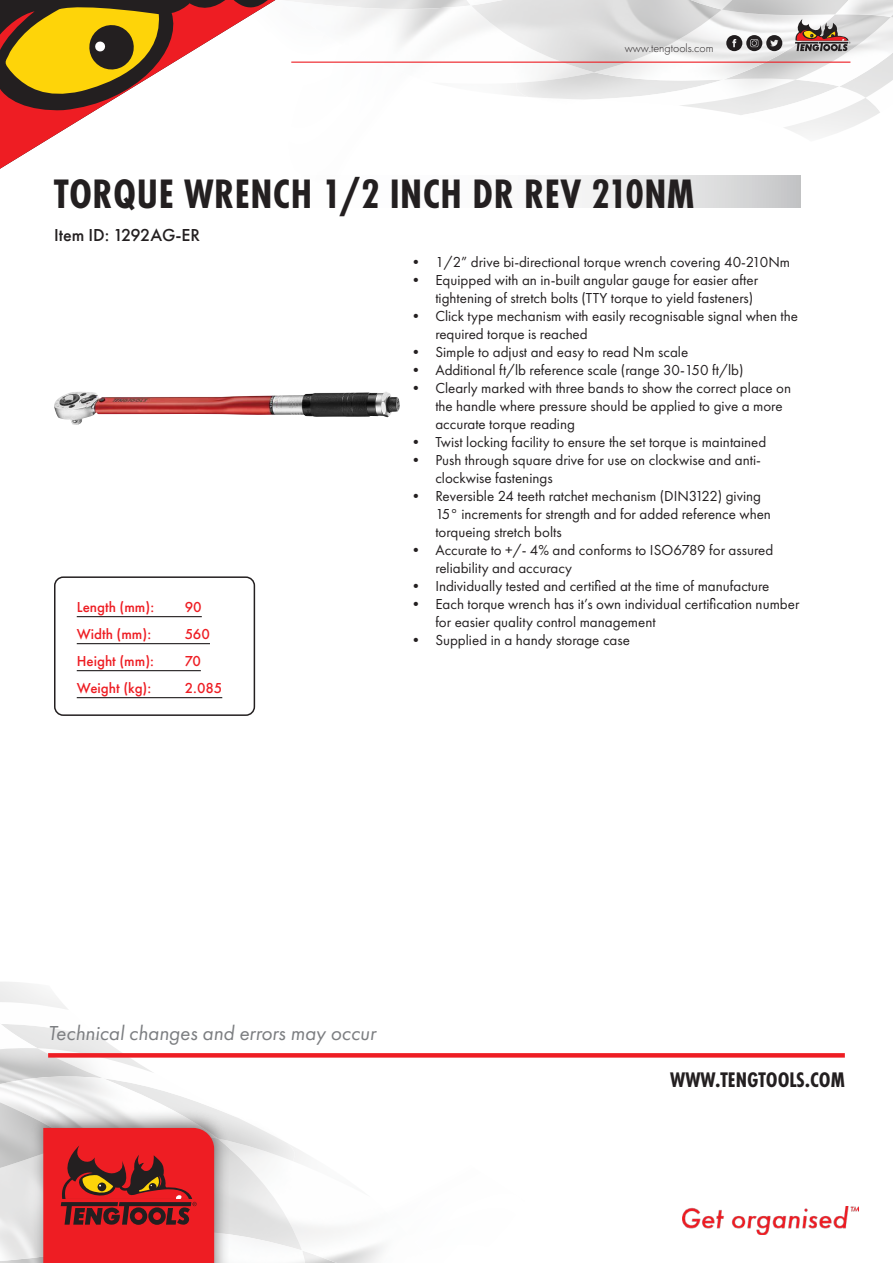
<style>
.page{position:relative;width:893px;height:1263px;background:#fff}
.page>*{position:absolute;margin:0;border:0;box-sizing:border-box;transform-origin:0 0}
.t1{font:700 42.75px "Futura PT Cond";letter-spacing:.01em;color:#231f20}
.t2{font:700 21.9px "Futura PT Cond";color:#231f20}
.t3{font:italic 21px "Futura PT";color:#7c7e81}
.t4{font:500 18px "Futura PT";color:#231f20}
.t5{font:15px/18px "Futura PT";color:#231f20}
.t6{font:500 15px "Futura PT";color:#ee1d23}
.t7{font:300 12px "Futura PT";color:#231f20}
</style>
<div class="page">
<img style="left:584px;top:79px;width:94px;height:21px">
<img style="left:866px;top:98px;width:14px;height:14px">
<img style="left:840px;top:86px;width:44px;height:12px">
<img style="left:796px;top:28px;width:97px;height:58px">
<img style="left:835px;top:17px;width:56px;height:63px">
<img style="left:594px;top:16px;width:241px;height:66px">
<img style="left:471px;top:5px;width:251px;height:67px">
<img style="left:623px;top:0;width:99px;height:10px">
<img style="left:722px;top:0;width:113px;height:16px">
<img style="left:835px;top:0;width:56px;height:17px">
<img style="left:891px;top:0;width:2px;height:28px">
<img style="left:37px;top:1038px;width:118px;height:34px">
<img style="left:0;top:1048px;width:103px;height:28px">
<img style="left:0;top:1076px;width:218px;height:34px">
<img style="left:230px;top:1132px;width:72px;height:99px">
<img style="left:230px;top:1231px;width:84px;height:32px">
<img style="left:0;top:1091px;width:75px;height:94px">
<hr style="left:291px;top:62px;width:559px;height:1px;background:#ee1d23">
<svg style="left:795px;top:19px;width:55px;height:32px;background:#9b837d"></svg>
<svg style="left:726px;top:35px;width:56px;height:16px"></svg>
<img style="left:682px;top:1206px;width:177px;height:28px">
<div style="left:31px;top:1110px;width:199px;height:153px;background:#231f20;opacity:.54"></div>
<svg style="left:43px;top:1128px;width:171px;height:135px;background:#cb2122"></svg>
<svg style="left:0;top:0;width:407px;height:169px"></svg>
<svg style="left:48px;top:1053px;width:797px;height:4px;background:#ee2329"></svg>
<svg style="left:570px;top:176px;width:231px;height:32px"></svg>
<hr style="left:77px;top:616px;width:125px;height:1px;background:#231f20">
<hr style="left:77px;top:643px;width:133px;height:1px;background:#231f20">
<hr style="left:77px;top:670px;width:124px;height:1px;background:#231f20">
<hr style="left:77px;top:697px;width:145px;height:1px;background:#231f20">
<div style="left:54px;top:576px;width:201px;height:140px;border:2px solid #231f20;border-radius:9px"></div>
<img style="left:54px;top:392px;width:346px;height:33px">
<p class="t7" style="left:625px;top:41px;width:90px">www.tengtools.com</p>
<h1 class="t1" style="left:54px;top:169px;width:642px">TORQUE WRENCH 1/2 INCH DR REV 210NM</h1>
<p class="t4" style="left:54px;top:224px;width:148px">Item ID: 1292AG-ER</p>
<p class="t5" style="left:408px;top:253px;width:383px">• 1/2” drive bi-directional torque wrench covering 40-210Nm</p>
<p class="t5" style="left:435px;top:271px;width:324px;text-indent:-27px">• Equipped with an in-built angular gauge for easier after tightening of stretch bolts (TTY torque to yield fasteners)</p>
<p class="t5" style="left:435px;top:307px;width:364px;text-indent:-27px">• Click type mechanism with easily recognisable signal when the required torque is reached</p>
<p class="t5" style="left:408px;top:343px;width:281px">• Simple to adjust and easy to read Nm scale</p>
<p class="t5" style="left:408px;top:361px;width:337px">• Additional ft/lb reference scale (range 30-150 ft/lb)</p>
<p class="t5" style="left:435px;top:379px;width:357px;text-indent:-27px">• Clearly marked with three bands to show the correct place on the handle where pressure should be applied to give a more accurate torque reading</p>
<p class="t5" style="left:408px;top:433px;width:360px">• Twist locking facility to ensure the set torque is maintained</p>
<p class="t5" style="left:435px;top:451px;width:327px;text-indent:-27px">• Push through square drive for use on clockwise and anti&shy;clockwise fastenings</p>
<p class="t5" style="left:435px;top:487px;width:337px;text-indent:-27px">• Reversible 24 teeth ratchet mechanism (DIN3122) giving<br>15° increments for strength and for added reference when torqueing stretch bolts</p>
<p class="t5" style="left:435px;top:541px;width:339px;text-indent:-27px">• Accurate to +/- 4% and conforms to ISO6789 for assured reliability and accuracy</p>
<p class="t5" style="left:408px;top:577px;width:363px">• Individually tested and certified at the time of manufacture</p>
<p class="t5" style="left:435px;top:595px;width:366px;text-indent:-27px">• Each torque wrench has it’s own individual certification number for easier quality control management</p>
<p class="t5" style="left:408px;top:631px;width:223px">• Supplied in a handy storage case</p>
<p class="t6" style="left:77px;top:598px;width:79px">Length (mm):</p>
<p class="t6" style="left:185px;top:598px;width:19px">90</p>
<p class="t6" style="left:77px;top:625px;width:76px">Width (mm):</p>
<p class="t6" style="left:185px;top:625px;width:27px">560</p>
<p class="t6" style="left:77px;top:652px;width:79px">Height (mm):</p>
<p class="t6" style="left:185px;top:652px;width:18px">70</p>
<p class="t6" style="left:77px;top:679px;width:76px">Weight (kg):</p>
<p class="t6" style="left:185px;top:679px;width:39px">2.085</p>
<h3 class="t3" style="left:48px;top:1021px;width:329px">Technical changes and errors may occur</h3>
<h2 class="t2" style="left:670px;top:1067px;width:176px">WWW.TENGTOOLS.COM</h2>
</div>
